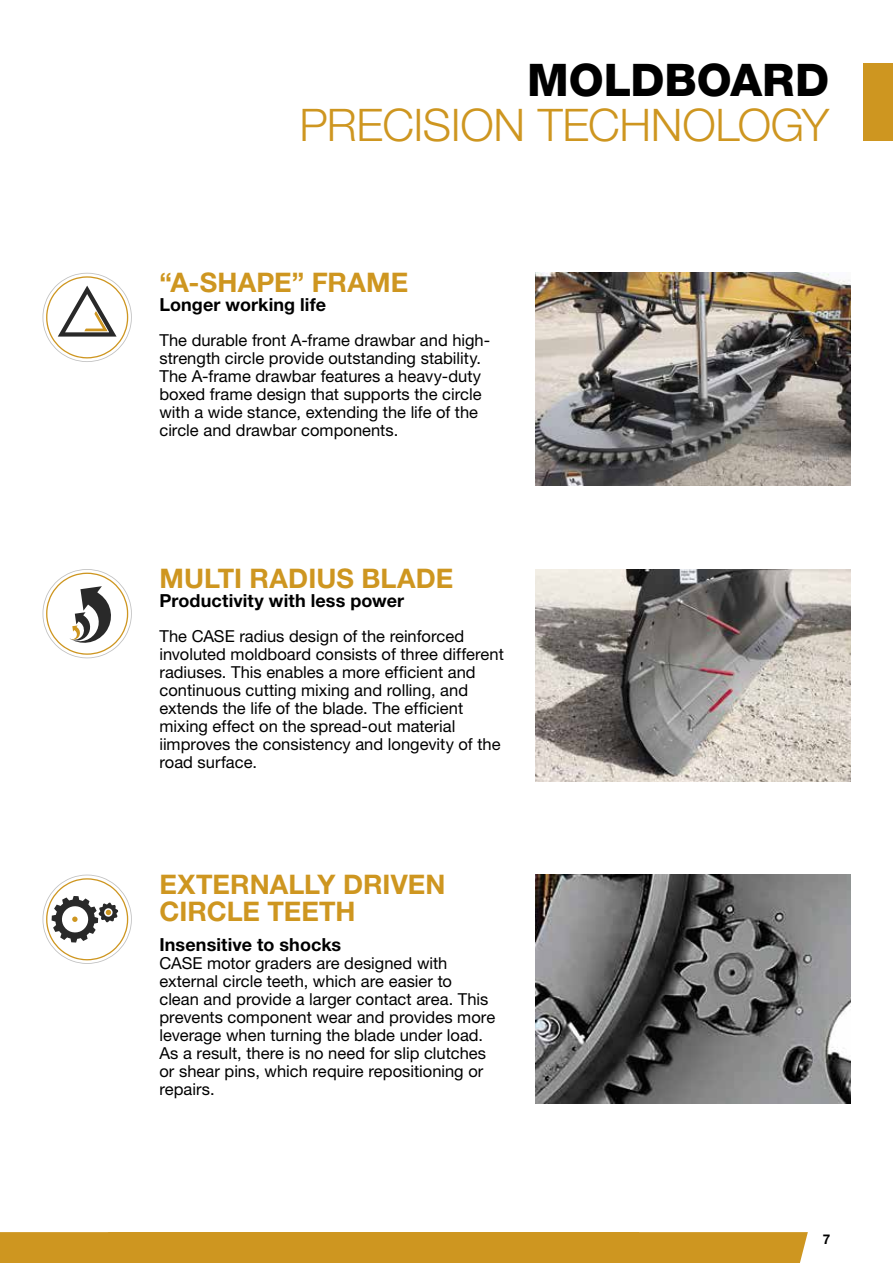
<style>
.page{position:relative;width:893px;height:1263px;background:#fff}
.page>*{position:absolute;margin:0;border:0;box-sizing:border-box;transform-origin:0 0}
.t1{font:300 45px "Helvetica Neue LT Pro";letter-spacing:-.01em;color:#ce9620}
.t2{font:800 45px "Helvetica Neue LT Pro";color:#000}
.t3{font:700 27px/27px "Helvetica Neue LT Pro";letter-spacing:.005em;color:#ce9620}
.t4{font:700 18px "Helvetica Neue LT Pro";letter-spacing:.005em;color:#000}
.t5{font:16.5px/18px "Helvetica Neue LT Pro";color:#000}
.t6{font:700 13.5px "Helvetica Neue LT Std";color:#000}
</style>
<div class="page">
<div style="left:0;top:1232px;width:808px;height:31px;background:#ce9620"></div>
<img style="left:536px;top:874px;width:314px;height:229px">
<img style="left:536px;top:273px;width:314px;height:212px">
<img style="left:536px;top:569px;width:314px;height:213px">
<svg style="left:43px;top:569px;width:89px;height:89px"></svg>
<svg style="left:43px;top:273px;width:89px;height:89px"></svg>
<svg style="left:43px;top:874px;width:89px;height:90px"></svg>
<div style="left:863px;top:64px;width:30px;height:77px;background:#ce9620"></div>
<h1 class="t2" style="left:527px;top:53px;width:304px">MOLDBOARD</h1>
<h1 class="t1" style="left:299px;top:97px;width:531px">PRECISION TECHNOLOGY</h1>
<h2 class="t3" style="left:159px;top:268px;width:250px">“A-SHAPE” FRAME</h2>
<p class="t4" style="left:159px;top:293px;width:168px">Longer working life</p>
<p class="t5" style="left:159px;top:330px;width:332px">The durable front A-frame drawbar and high&shy;strength circle provide outstanding stability.<br>The A-frame drawbar features a heavy-duty boxed frame design that supports the circle with a wide stance, extending the life of the circle and drawbar components.</p>
<h2 class="t3" style="left:159px;top:565px;width:296px">MULTI RADIUS BLADE</h2>
<p class="t4" style="left:159px;top:590px;width:246px">Productivity with less power</p>
<p class="t5" style="left:159px;top:627px;width:346px">The CASE radius design of the reinforced involuted moldboard consists of three different radiuses. This enables a more efficient and continuous cutting mixing and rolling, and extends the life of the blade. The efficient mixing effect on the spread-out material iimproves the consistency and longevity of the road surface.</p>
<h2 class="t3" style="left:159px;top:870px;width:288px">EXTERNALLY DRIVEN<br>CIRCLE TEETH</h2>
<p class="t4" style="left:159px;top:933px;width:183px">Insensitive to shocks</p>
<p class="t5" style="left:159px;top:954px;width:337px">CASE motor graders are designed with external circle teeth, which are easier to clean and provide a larger contact area. This prevents component wear and provides more leverage when turning the blade under load.<br>As a result, there is no need for slip clutches or shear pins, which require repositioning or repairs.</p>
<p class="t6" style="left:823px;top:1230px;width:9px">7</p>
</div>
